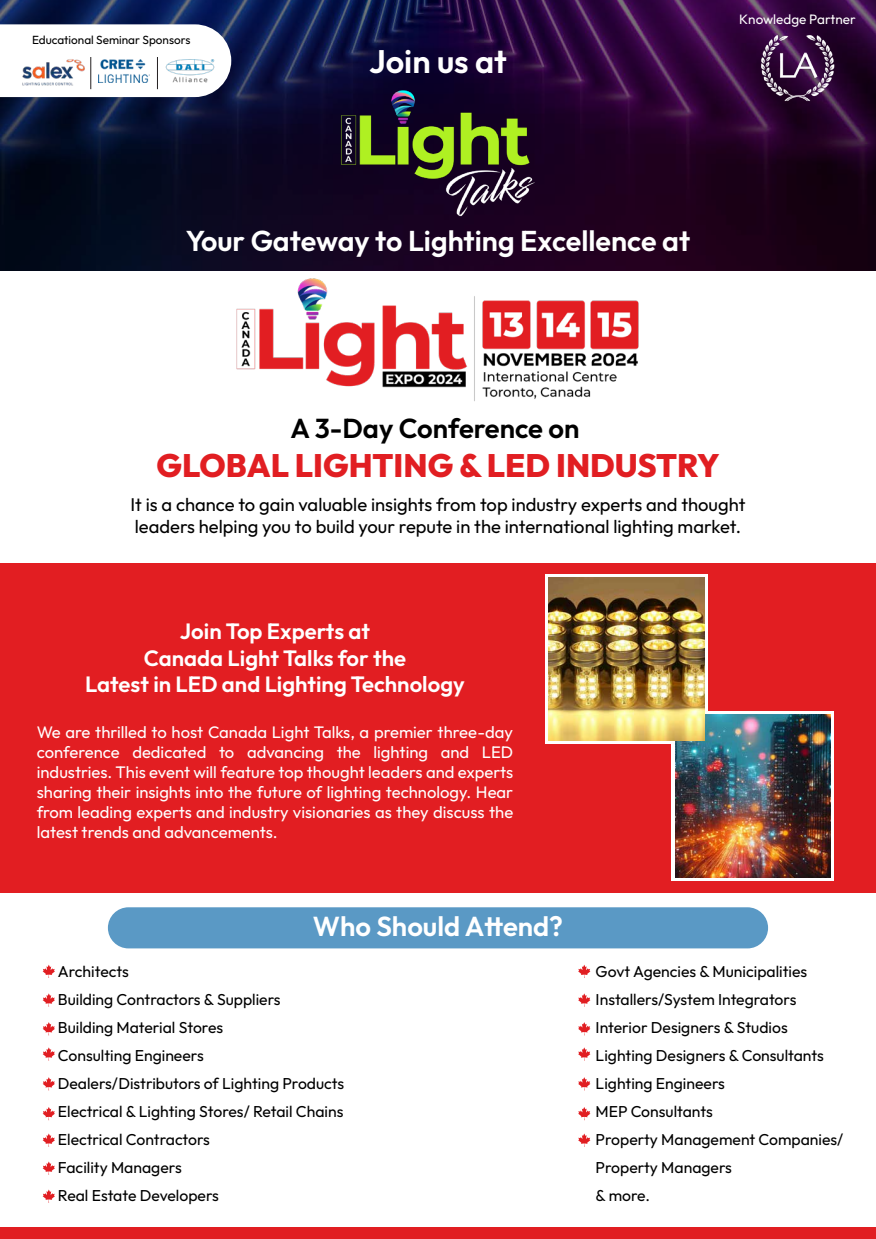
<style>
.page{position:relative;width:876px;height:1239px;background:#fff}
.page>*{position:absolute;margin:0;border:0;box-sizing:border-box;transform-origin:0 0}
.t1{font:600 32.55px "Outfit";color:#fff}
.t2{font:800 32.38px "Outfit";color:#e11e22}
.t3{font:600 28.7px "Outfit";color:#fff}
.t4{font:600 27.39px "Outfit";color:#000}
.t5{font:600 27.39px "Outfit";color:#fff}
.t6{font:600 22.05px/26.5px "Outfit";color:#fff;text-align:center}
.t7{font:18.38px/22.1px "Outfit";color:#000}
.t8{font:16.62px/19.9px "Outfit";color:#fff;text-align:justify}
.t9{font:15.75px/28px "Outfit";color:#000}
.t10{font:13.47px "Outfit";color:#fff}
.t11{font:11.81px "Outfit";color:#000}
</style>
<div class="page">
<svg style="left:0;top:0;width:875px;height:270px;background:#18082c"></svg>
<img style="left:337px;top:81px;width:201px;height:144px">
<img style="left:213px;top:269px;width:448px;height:132px">
<div style="left:0;top:1227px;width:875px;height:11px;background:#e11e22"></div>
<div style="left:108px;top:907px;width:660px;height:41px;background:#5a99c5;border-radius:21px"></div>
<svg style="left:43px;top:964px;width:12px;height:13px"></svg>
<svg style="left:43px;top:993px;width:12px;height:13px"></svg>
<svg style="left:43px;top:1022px;width:12px;height:13px"></svg>
<svg style="left:43px;top:1047px;width:12px;height:13px"></svg>
<svg style="left:43px;top:1077px;width:12px;height:13px"></svg>
<svg style="left:43px;top:1107px;width:12px;height:12px"></svg>
<svg style="left:43px;top:1133px;width:12px;height:13px"></svg>
<svg style="left:43px;top:1161px;width:12px;height:13px"></svg>
<svg style="left:43px;top:1189px;width:12px;height:13px"></svg>
<svg style="left:578px;top:964px;width:12px;height:13px"></svg>
<svg style="left:578px;top:993px;width:12px;height:13px"></svg>
<svg style="left:578px;top:1022px;width:12px;height:13px"></svg>
<svg style="left:578px;top:1047px;width:12px;height:13px"></svg>
<svg style="left:578px;top:1077px;width:12px;height:13px"></svg>
<svg style="left:578px;top:1107px;width:12px;height:12px"></svg>
<svg style="left:578px;top:1133px;width:12px;height:13px"></svg>
<div style="left:0;top:563px;width:875px;height:329px;background:#e21e22"></div>
<svg style="left:545px;top:574px;width:162px;height:169px;background:#f6f1e5"></svg>
<svg style="left:672px;top:711px;width:161px;height:169px;background:#d5ccc9"></svg>
<img style="left:675px;top:714px;width:155px;height:162px">
<img style="left:757px;top:32px;width:80px;height:71px">
<img style="left:548px;top:577px;width:156px;height:163px">
<svg style="left:0;top:24px;width:231px;height:73px"></svg>
<img style="left:98px;top:59px;width:51px;height:23px">
<img style="left:8px;top:49px;width:87px;height:47px">
<hr style="left:90px;top:57px;width:1px;height:32px;background:#231f20">
<img style="left:154px;top:48px;width:71px;height:46px">
<p class="t11" style="left:32px;top:33px;width:160px">Educational Seminar Sponsors</p>
<h1 class="t1" style="left:369px;top:43px;width:139px">Join us at</h1>
<p class="t10" style="left:739px;top:11px;width:118px">Knowledge Partner</p>
<h3 class="t3" style="left:186px;top:224px;width:506px">Your Gateway to Lighting Excellence at</h3>
<h3 class="t4" style="left:290px;top:412px;width:290px">A 3-Day Conference on</h3>
<h2 class="t2" style="left:156px;top:446px;width:564px">GLOBAL LIGHTING &amp; LED INDUSTRY</h2>
<p class="t7" style="left:130px;top:493px;width:616px">It is a chance to gain valuable insights from top industry experts and thought leaders helping you to build your repute in the international lighting market.</p>
<h3 class="t6" style="left:85px;top:617px;width:381px">Join Top Experts at<br>Canada Light Talks for the<br>Latest in LED and Lighting Technology</h3>
<p class="t8" style="left:37px;top:721px;width:478px">We are thrilled to host Canada Light Talks, a premier three-day conference dedicated to advancing the lighting and LED industries. This event will feature top thought leaders and experts sharing their insights into the future of lighting technology. Hear from leading experts and industry visionaries as they discuss the latest trends and advancements.</p>
<h3 class="t5" style="left:313px;top:911px;width:252px">Who Should Attend?</h3>
<p class="t9" style="left:58px;top:956px;width:288px">Architects<br>Building Contractors &amp; Suppliers<br>Building Material Stores<br>Consulting Engineers<br>Dealers/Distributors of Lighting Products<br>Electrical &amp; Lighting Stores/ Retail Chains<br>Electrical Contractors<br>Facility Managers<br>Real Estate Developers</p>
<p class="t9" style="left:595px;top:956px;width:249px">Govt Agencies &amp; Municipalities<br>Installers/System Integrators<br>Interior Designers &amp; Studios<br>Lighting Designers &amp; Consultants<br>Lighting Engineers<br>MEP Consultants<br>Property Management Companies/<br>Property Managers<br>&amp; more.</p>
</div>
